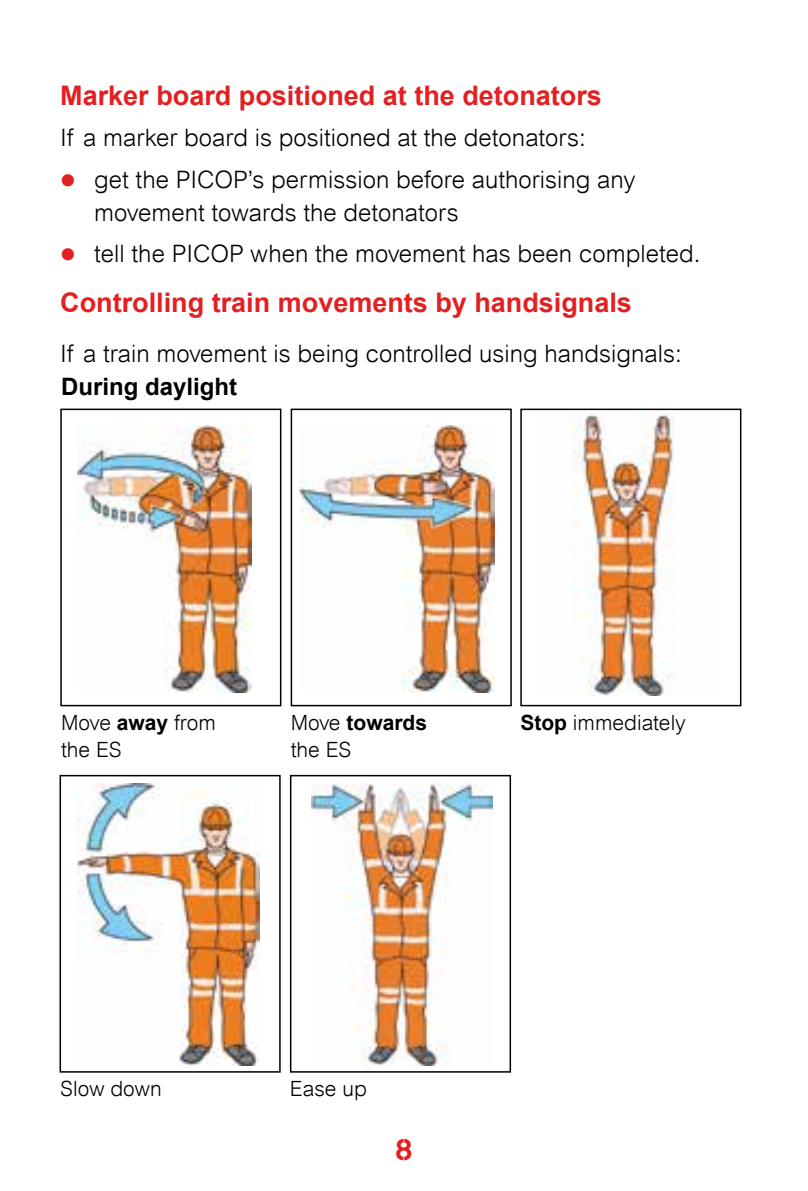
<style>
.page{position:relative;width:808px;height:1191px;background:#fff}
.page>*{position:absolute;margin:0;border:0;box-sizing:border-box;transform-origin:0 0}
.t1{font:30px "AG Book Stencil";color:#e32021}
.t2{font:700 27px "Arial";color:#e32021}
.t3{font:300 24px/33px "Arial";color:#000}
.t4{font:700 24px "Arial";color:#000}
.t5{font:300 21px "Arial";color:#000}
.t6{font:700 21px "Arial";color:#000}
.s1{color:#e32021}
.s2{font-weight:700}
.s3{font-weight:300}
</style>
<div class="page">
<img style="left:77px;top:425px;width:174px;height:267px">
<div style="left:60px;top:408px;width:221px;height:298px;border:2px solid #000"></div>
<img style="left:299px;top:425px;width:196px;height:267px">
<div style="left:291px;top:408px;width:221px;height:298px;border:2px solid #000"></div>
<img style="left:571px;top:413px;width:104px;height:282px">
<div style="left:520px;top:408px;width:221px;height:298px;border:2px solid #000"></div>
<img style="left:77px;top:783px;width:183px;height:282px">
<div style="left:60px;top:775px;width:221px;height:297px;border:2px solid #000"></div>
<img style="left:311px;top:783px;width:182px;height:282px">
<div style="left:290px;top:775px;width:221px;height:297px;border:2px solid #000"></div>
<p class="t2" style="left:60px;top:77px;width:543px">Marker board positioned at the detonators</p>
<p class="t3" style="left:60px;top:121px;width:527px">If a marker board is positioned at the detonators:</p>
<p class="t3" style="left:94px;top:163px;width:543px;text-indent:-34px"><span class="s1">●</span> get the PICOP’s permission before authorising any movement towards the detonators</p>
<p class="t3" style="left:60px;top:237px;width:642px"><span class="s1">●</span> tell the PICOP when the movement has been completed.</p>
<p class="t2" style="left:60px;top:285px;width:573px">Controlling train movements by handsignals</p>
<p class="t3" style="left:60px;top:337px;width:623px">If a train movement is being controlled using handsignals:</p>
<p class="t4" style="left:61px;top:370px;width:178px">During daylight</p>
<p class="t5" style="left:61px;top:711px;width:157px">Move <span class="s2">away</span> from</p>
<p class="t6" style="left:291px;top:709px;width:138px"><span class="s3">Move</span> towards</p>
<p class="t5" style="left:520px;top:711px;width:167px"><span class="s2">Stop</span> immediately</p>
<p class="t5" style="left:61px;top:738px;width:62px">the ES</p>
<p class="t5" style="left:291px;top:738px;width:62px">the ES</p>
<p class="t5" style="left:60px;top:1077px;width:103px">Slow down</p>
<p class="t5" style="left:290px;top:1077px;width:79px">Ease up</p>
<p class="t1" style="left:396px;top:1131px;width:18px">8</p>
</div>
